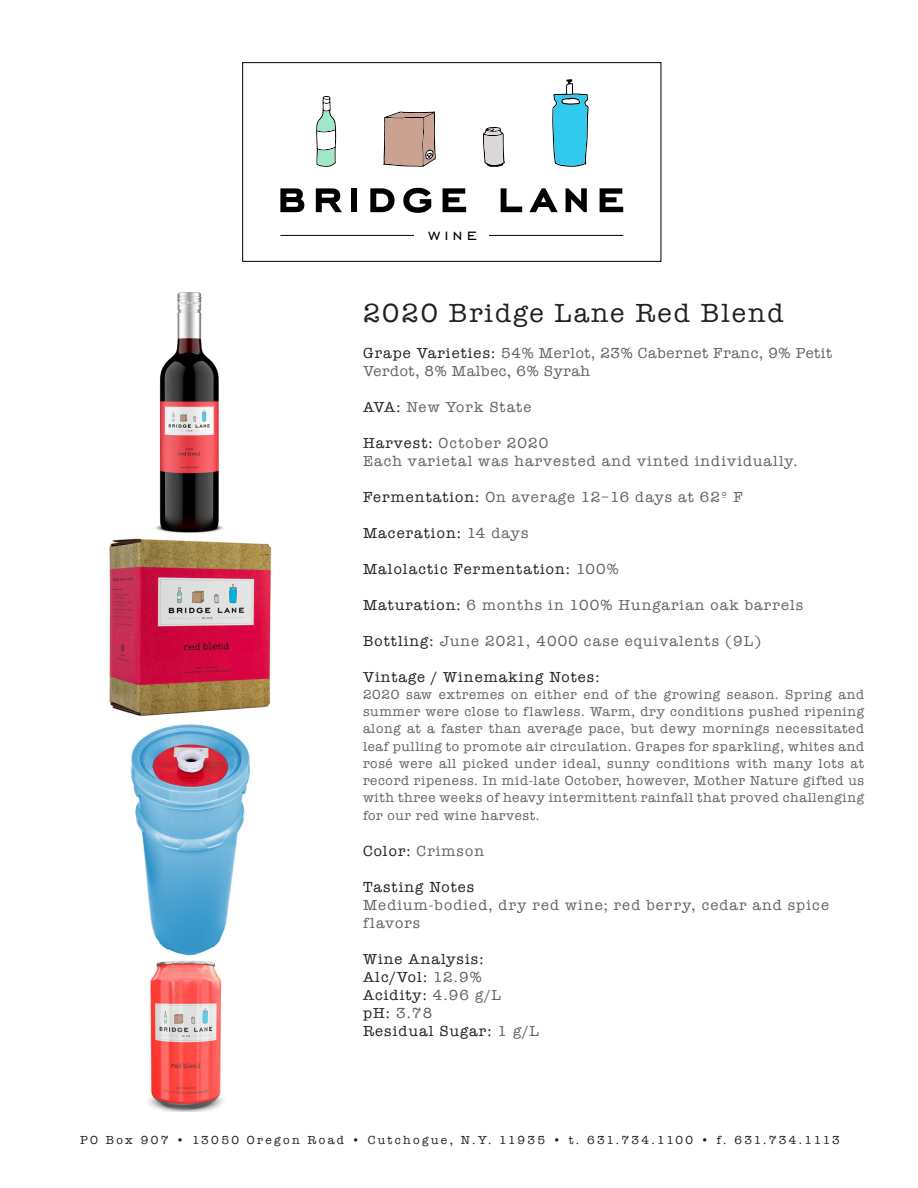
<style>
.page{position:relative;width:918px;height:1188px;background:#fff}
.page>*{position:absolute;margin:0;border:0;box-sizing:border-box;transform-origin:0 0}
.t1{font:700 56.7px "Engravers Gothic";letter-spacing:.1em;color:#000}
.t2{font:27px "American Typewriter";letter-spacing:.075em;color:#231f20}
.t3{font:19.8px "Engravers Gothic BT";color:#000}
.t4{font:15px/18px "American Typewriter";letter-spacing:.075em;color:#636366}
.t5{font:15px "American Typewriter";letter-spacing:.075em;color:#231f20}
.t6{font:15px/18px "American Typewriter";letter-spacing:.045em;color:#636366}
.t7{font:13.5px/17.2px "American Typewriter";letter-spacing:.05em;color:#636366;text-align:justify}
.t8{font:12px "American Typewriter";letter-spacing:.2em;color:#231f20}
.s1{color:#231f20}
.s2{color:#636366}
</style>
<div class="page">
<div style="left:243px;top:62px;width:418px;height:200px;border:1px solid #000"></div>
<hr style="left:280px;top:235px;width:343px;height:1px;background:#000">
<div style="left:415px;top:227px;width:74px;height:17px;background:#fff"></div>
<svg style="left:552px;top:79px;width:37px;height:88px"></svg>
<svg style="left:483px;top:127px;width:22px;height:40px"></svg>
<svg style="left:383px;top:111px;width:53px;height:56px"></svg>
<svg style="left:316px;top:96px;width:20px;height:71px"></svg>
<img style="left:148px;top:960px;width:75px;height:151px">
<img style="left:130px;top:724px;width:120px;height:232px">
<img style="left:109px;top:538px;width:163px;height:178px">
<img style="left:155px;top:292px;width:69px;height:241px">
<p class="t1" style="left:277px;top:166px;width:348px">bridge lane</p>
<p class="t3" style="left:428px;top:223px;width:50px">wine</p>
<p class="t2" style="left:363px;top:292px;width:422px">2020 Bridge Lane Red Blend</p>
<p class="t6" style="left:363px;top:343px;width:471px"><span class="s1">Grape Varieties:</span> 54% Merlot, 23% Cabernet Franc, 9% Petit<br>Verdot, 8% Malbec, 6% Syrah</p>
<p class="t4" style="left:363px;top:397px;width:170px"><span class="s1">AVA:</span> New York State</p>
<p class="t4" style="left:363px;top:433px;width:187px"><span class="s1">Harvest:</span> October 2020</p>
<p class="t4" style="left:363px;top:451px;width:436px">Each varietal was harvested and vinted individually.</p>
<p class="t4" style="left:363px;top:487px;width:381px"><span class="s1">Fermentation:</span> On average 12–16 days at 62º F</p>
<p class="t5" style="left:363px;top:521px;width:167px">Maceration: <span class="s2">14 days</span></p>
<p class="t5" style="left:363px;top:557px;width:257px">Malolactic Fermentation: <span class="s2">100%</span></p>
<p class="t4" style="left:363px;top:595px;width:442px"><span class="s1">Maturation:</span> 6 months in 100% Hungarian oak barrels</p>
<p class="t4" style="left:363px;top:631px;width:400px"><span class="s1">Bottling:</span> June 2021, 4000 case equivalents (9L)</p>
<p class="t5" style="left:363px;top:665px;width:238px">Vintage / Winemaking Notes:</p>
<p class="t7" style="left:363px;top:685px;width:503px">2020 saw extremes on either end of the growing season. Spring and summer were close to flawless. Warm, dry conditions pushed ripening along at a faster than average pace, but dewy mornings necessitated leaf pulling to promote air circulation. Grapes for sparkling, whites and rosé were all picked under ideal, sunny conditions with many lots at record ripeness. In mid-late October, however, Mother Nature gifted us with three weeks of heavy intermittent rainfall that proved challenging for our red wine harvest.</p>
<p class="t4" style="left:363px;top:841px;width:123px"><span class="s1">Color:</span> Crimson</p>
<p class="t5" style="left:363px;top:875px;width:113px">Tasting Notes</p>
<p class="t4" style="left:363px;top:895px;width:467px">Medium-bodied, dry red wine; red berry, cedar and spice flavors</p>
<p class="t5" style="left:363px;top:947px;width:122px">Wine Analysis:</p>
<p class="t5" style="left:363px;top:965px;width:120px">Alc/Vol: <span class="s2">12.9%</span></p>
<p class="t5" style="left:363px;top:983px;width:140px">Acidity: <span class="s2">4.96 g/L</span></p>
<p class="t4" style="left:363px;top:1003px;width:71px"><span class="s1">pH:</span> 3.78</p>
<p class="t5" style="left:363px;top:1019px;width:178px">Residual Sugar: <span class="s2">1 g/L</span></p>
<p class="t8" style="left:80px;top:1130px;width:761px">PO Box 907 • 13050 Oregon Road • Cutchogue, N.Y. 11935 • t. 631.734.1100 • f. 631.734.1113</p>
</div>
